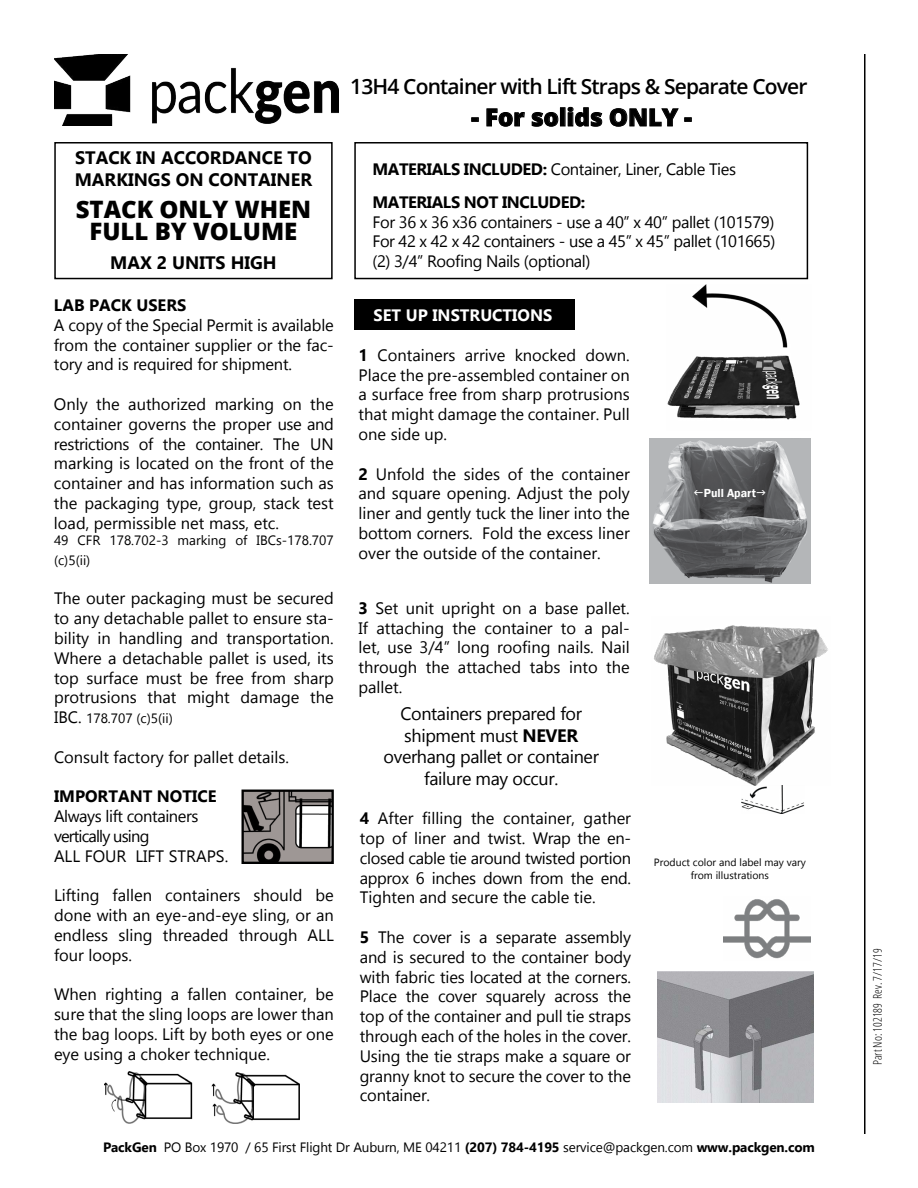
<style>
.page{position:relative;width:918px;height:1188px;background:#fff}
.page>*{position:absolute;margin:0;border:0;box-sizing:border-box;transform-origin:0 0}
.t1{font:800 24px/22.5px "Open Sans";color:#000;text-align:center}
.t2{font:600 21px "Open Sans";letter-spacing:-.04em;color:#000}
.t3{font:18px/21.6px "Gadugi";letter-spacing:-.02em;color:#000;text-align:center}
.t4{font:700 18px/21.6px "Gadugi";color:#000}
.t5{font:16.5px/19.8px "Gadugi";color:#000;text-align:justify}
.t6{font:16.5px/19.8px "Gadugi";letter-spacing:-.025em;color:#000}
.t7{font:700 16.5px "Gadugi";color:#000}
.t8{font:700 16.5px "Gadugi";letter-spacing:-.025em;color:#000}
.t9{font:700 16.5px "Gadugi";color:#fff}
.t10{font:13.5px/19.8px "Gadugi";letter-spacing:-.01em;color:#000}
.t11{font:600 12px "Franklin Gothic";color:#fff}
.t12{font:300 condensed 11.85px "Open Sans";color:#000}
.t13{font:10.5px/12.6px "Gadugi";color:#000;text-align:center}
.s1{font-size:16.5px}
.s2{font-weight:700}
</style>
<div class="page">
<div style="left:354px;top:142px;width:454px;height:137px;border:2px solid #000"></div>
<img style="left:54px;top:54px;width:285px;height:72px">
<svg style="left:472px;top:118px;width:6px;height:3px"></svg>
<svg style="left:486px;top:108px;width:39px;height:19px"></svg>
<svg style="left:531px;top:112px;width:28px;height:15px"></svg>
<div style="left:560px;top:108px;width:5px;height:18px;border:1px solid #000"></div>
<svg style="left:567px;top:107px;width:35px;height:20px"></svg>
<svg style="left:609px;top:108px;width:70px;height:19px"></svg>
<svg style="left:685px;top:118px;width:6px;height:3px"></svg>
<img style="left:657px;top:972px;width:157px;height:130px">
<img style="left:723px;top:899px;width:88px;height:60px">
<img style="left:654px;top:625px;width:174px;height:160px">
<img style="left:741px;top:785px;width:64px;height:29px">
<img style="left:667px;top:285px;width:133px;height:135px">
<img style="left:649px;top:438px;width:162px;height:146px">
<div style="left:354px;top:299px;width:221px;height:31px;background:#000"></div>
<hr style="left:864px;top:54px;width:2px;height:1080px;background:#000">
<div style="left:54px;top:142px;width:279px;height:137px;border:2px solid #000"></div>
<img style="left:244px;top:793px;width:87px;height:68px">
<div style="left:241px;top:790px;width:93px;height:74px;border:2px solid #000"></div>
<img style="left:105px;top:1071px;width:195px;height:52px">
<svg style="left:694px;top:491px;width:9px;height:5px"></svg>
<svg style="left:757px;top:491px;width:9px;height:5px"></svg>
<p class="t2" style="left:350px;top:72px;width:459px">13H4 Container with Lift Straps &amp; Separate Cover</p>
<p class="t4" style="left:75px;top:147px;width:239px">STACK IN ACCORDANCE TO<br>MARKINGS ON CONTAINER</p>
<h1 class="t1" style="left:76px;top:196px;width:237px">STACK ONLY WHEN<br>FULL BY VOLUME</h1>
<p class="t4" style="left:110px;top:252px;width:168px">MAX 2 UNITS HIGH</p>
<p class="t7" style="left:54px;top:295px;width:134px">LAB PACK USERS</p>
<p class="t5" style="left:54px;top:315px;width:281px">A copy of the Special Permit is available from the container supplier or the fac&shy;tory and is required for shipment.</p>
<p class="t5" style="left:54px;top:394px;width:281px">Only the authorized marking on the container governs the proper use and restrictions of the container. The UN marking is located on the front of the container and has information such as the packaging type, group, stack test load, permissible net mass, etc.</p>
<p class="t10" style="left:54px;top:530px;width:281px">49 CFR 178.702-3 marking of IBCs-178.707 (c)5(ii)</p>
<p class="t5" style="left:54px;top:589px;width:281px">The outer packaging must be secured to any detachable pallet to ensure sta&shy;bility in handling and transportation.<br>Where a detachable pallet is used, its top surface must be free from sharp protrusions that might damage the</p>
<p class="t10" style="left:54px;top:709px;width:120px"><span class="s1">IBC.</span> 178.707 (c)5(ii)</p>
<p class="t5" style="left:54px;top:747px;width:237px">Consult factory for pallet details.</p>
<p class="t7" style="left:54px;top:787px;width:164px">IMPORTANT NOTICE</p>
<p class="t6" style="left:54px;top:806px;width:176px">Always lift containers vertically using<br>ALL FOUR LIFT STRAPS.</p>
<p class="t5" style="left:54px;top:886px;width:281px">Lifting fallen containers should be done with an eye-and-eye sling, or an endless sling threaded through ALL four loops.</p>
<p class="t5" style="left:54px;top:985px;width:281px">When righting a fallen container, be sure that the sling loops are lower than the bag loops. Lift by both eyes or one eye using a choker technique.</p>
<h1 class="t1" style="left:471px;top:105px;width:222px">- For solids ONLY -</h1>
<p class="t6" style="left:372px;top:159px;width:365px"><span class="s2">MATERIALS INCLUDED:</span> Container, Liner, Cable Ties</p>
<p class="t8" style="left:372px;top:192px;width:214px">MATERIALS NOT INCLUDED:</p>
<p class="t5" style="left:372px;top:212px;width:405px">For 36 x 36 x36 containers - use a 40” x 40” pallet (101579)<br>For 42 x 42 x 42 containers - use a 45” x 45” pallet (101665) (2) 3/4” Roofing Nails (optional)</p>
<p class="t9" style="left:374px;top:305px;width:180px">SET UP INSTRUCTIONS</p>
<p class="t5" style="left:359px;top:345px;width:273px"><span class="s2">1</span> Containers arrive knocked down.<br>Place the pre-assembled container on a surface free from sharp protrusions that might damage the container. Pull one side up.</p>
<p class="t5" style="left:359px;top:464px;width:273px"><span class="s2">2</span> Unfold the sides of the container and square opening. Adjust the poly liner and gently tuck the liner into the bottom corners. Fold the excess liner over the outside of the container.</p>
<p class="t5" style="left:359px;top:598px;width:273px"><span class="s2">3</span> Set unit upright on a base pallet.<br>If attaching the container to a pal&shy;let, use 3/4” long roofing nails. Nail through the attached tabs into the pallet.</p>
<p class="t3" style="left:384px;top:703px;width:217px">Containers prepared for shipment must <span class="s2">NEVER </span>overhang pallet or container failure may occur.</p>
<p class="t5" style="left:360px;top:808px;width:273px"><span class="s2">4</span> After filling the container, gather top of liner and twist. Wrap the en&shy;closed cable tie around twisted portion approx 6 inches down from the end.<br>Tighten and secure the cable tie.</p>
<p class="t5" style="left:360px;top:927px;width:273px"><span class="s2">5</span> The cover is a separate assembly and is secured to the container body with fabric ties located at the corners.<br>Place the cover squarely across the top of the container and pull tie straps through each of the holes in the cover.<br>Using the tie straps make a square or granny knot to secure the cover to the container.</p>
<p class="t11" style="left:704px;top:486px;width:54px">Pull Apart</p>
<p class="t13" style="left:654px;top:856px;width:154px">Product color and label may vary from illustrations</p>
<p class="t10" style="left:103px;top:1138px;width:713px"><span class="s2">PackGen</span> PO Box 1970 / 65 First Flight Dr Auburn, ME 04211 <span class="s2">(207) 784-4195</span> service@packgen.com <span class="s2">www.packgen.com</span></p>
<p class="t12" style="left:869px;top:1065px;width:118px;rotate:-90deg">Part No: 102189 Rev. 7/17/19</p>
</div>
